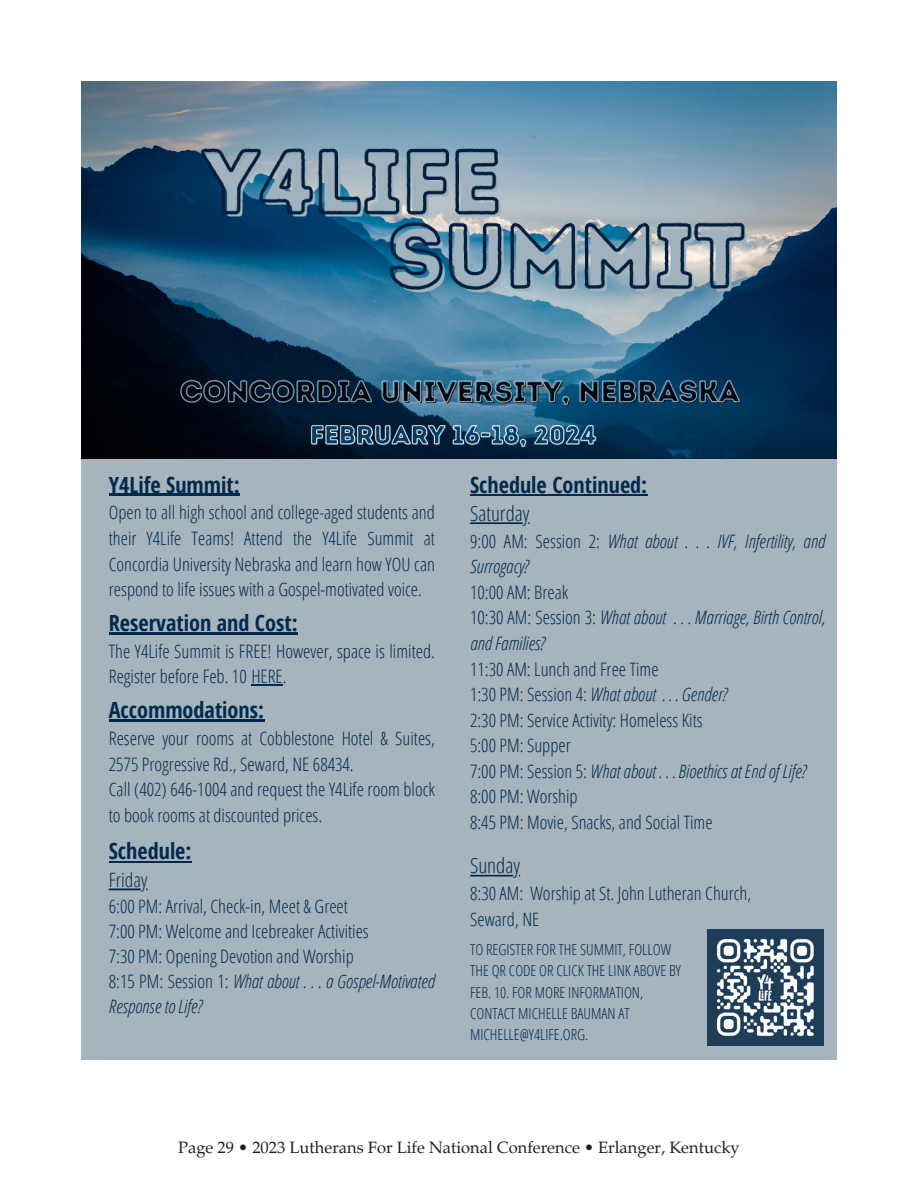
<style>
.page{position:relative;width:918px;height:1188px;background:#fff}
.page>*{position:absolute;margin:0;border:0;box-sizing:border-box;transform-origin:0 0}
.t1{font:700 22.2px "Open Sans Condensed";color:#03294c}
.t2{font:300 21px "Open Sans Condensed";color:#03294c}
.t3{font:300 19.8px "Open Sans Condensed";color:#03294c}
.t4{font:300 18.6px/25.7px "Open Sans Condensed";color:#03294c}
.t5{font:300 18.45px/25.5px "Open Sans Condensed";color:#03294c}
.t6{font:16.5px "Palatino";color:#231f20}
.t7{font:300 15.15px/21.1px "Open Sans Condensed";color:#03294c}
.s1{font-style:italic}
.s2{font-weight:700}
</style>
<div class="page">
<div style="left:81px;top:81px;width:756px;height:978px;background:#a5b4bd"></div>
<img style="left:81px;top:81px;width:756px;height:378px">
<img style="left:707px;top:930px;width:116px;height:116px">
<hr style="left:470px;top:494px;width:177px;height:2px;background:#03294c">
<hr style="left:470px;top:522px;width:53px;height:2px;background:#03294c">
<hr style="left:470px;top:875px;width:43px;height:2px;background:#03294c">
<hr style="left:109px;top:494px;width:131px;height:2px;background:#03294c">
<hr style="left:109px;top:632px;width:189px;height:2px;background:#03294c">
<hr style="left:251px;top:684px;width:32px;height:2px;background:#03294c">
<hr style="left:109px;top:719px;width:155px;height:2px;background:#03294c">
<hr style="left:109px;top:861px;width:83px;height:2px;background:#03294c">
<hr style="left:109px;top:888px;width:32px;height:2px;background:#03294c">
<p class="t1" style="left:109px;top:469px;width:132px">Y4Life Summit:</p>
<p class="t4" style="left:109px;top:499px;width:328px;text-align:justify">Open to all high school and college-aged students and their Y4Life Teams! Attend the Y4Life Summit at Concordia University Nebraska and learn how YOU can respond to life issues with a Gospel-motivated voice.</p>
<p class="t1" style="left:109px;top:607px;width:190px">Reservation and Cost:</p>
<p class="t4" style="left:109px;top:638px;width:328px">The Y4Life Summit is FREE! However, space is limited.<br>Register before Feb. 10 HERE.</p>
<p class="t1" style="left:109px;top:695px;width:157px">Accommodations:</p>
<p class="t4" style="left:109px;top:725px;width:328px">Reserve your rooms at Cobblestone Hotel &amp; Suites, 2575 Progressive Rd., Seward, NE 68434.<br>Call (402) 646-1004 and request the Y4Life room block to book rooms at discounted prices.</p>
<p class="t1" style="left:109px;top:835px;width:84px">Schedule:</p>
<p class="t3" style="left:109px;top:866px;width:40px">Friday</p>
<p class="t5" style="left:109px;top:893px;width:328px;line-height:25px">6:00 PM: Arrival, Check-in, Meet &amp; Greet<br>7:00 PM: Welcome and Icebreaker Activities<br>7:30 PM: Opening Devotion and Worship<br>8:15 PM: Session 1: <span class="s1">What about . . . a Gospel-Motivated Response to Life?</span></p>
<p class="t1" style="left:470px;top:469px;width:179px">Schedule Continued:</p>
<p class="t2" style="left:470px;top:499px;width:61px">Saturday</p>
<p class="t5" style="left:470px;top:528px;width:357px">9:00 AM: Session 2: <span class="s1">What about . . . IVF, Infertility, and Surrogacy?<br></span>10:00 AM: Break<br>10:30 AM: Session 3: <span class="s1">What about . . . Marriage, Birth Control, and Families?<br></span>11:30 AM: Lunch and Free Time<br>1:30 PM: Session 4: <span class="s1">What about . . . Gender?<br></span>2:30 PM: Service Activity: Homeless Kits<br>5:00 PM: Supper<br>7:00 PM: Session 5: <span class="s1">What about . . . Bioethics at End of Life?<br></span>8:00 PM: Worship<br>8:45 PM: Movie, Snacks, and Social Time</p>
<p class="t2" style="left:470px;top:851px;width:52px">Sunday</p>
<p class="t5" style="left:470px;top:880px;width:283px">8:30 AM: Worship at St. John Lutheran Church,<br>Seward, NE</p>
<p class="t7" style="left:470px;top:939px;width:212px">TO REGISTER FOR THE SUMMIT, FOLLOW<br>THE QR CODE OR CLICK THE LINK ABOVE BY<br>FEB. 10. FOR MORE INFORMATION,<br>CONTACT MICHELLE BAUMAN AT<br>MICHELLE@Y4LIFE.ORG.</p>
<p class="t6" style="left:178px;top:1138px;width:563px">Page 29 <span class="s2">•</span> 2023 Lutherans For Life National Conference • Erlanger, Kentucky</p>
</div>
